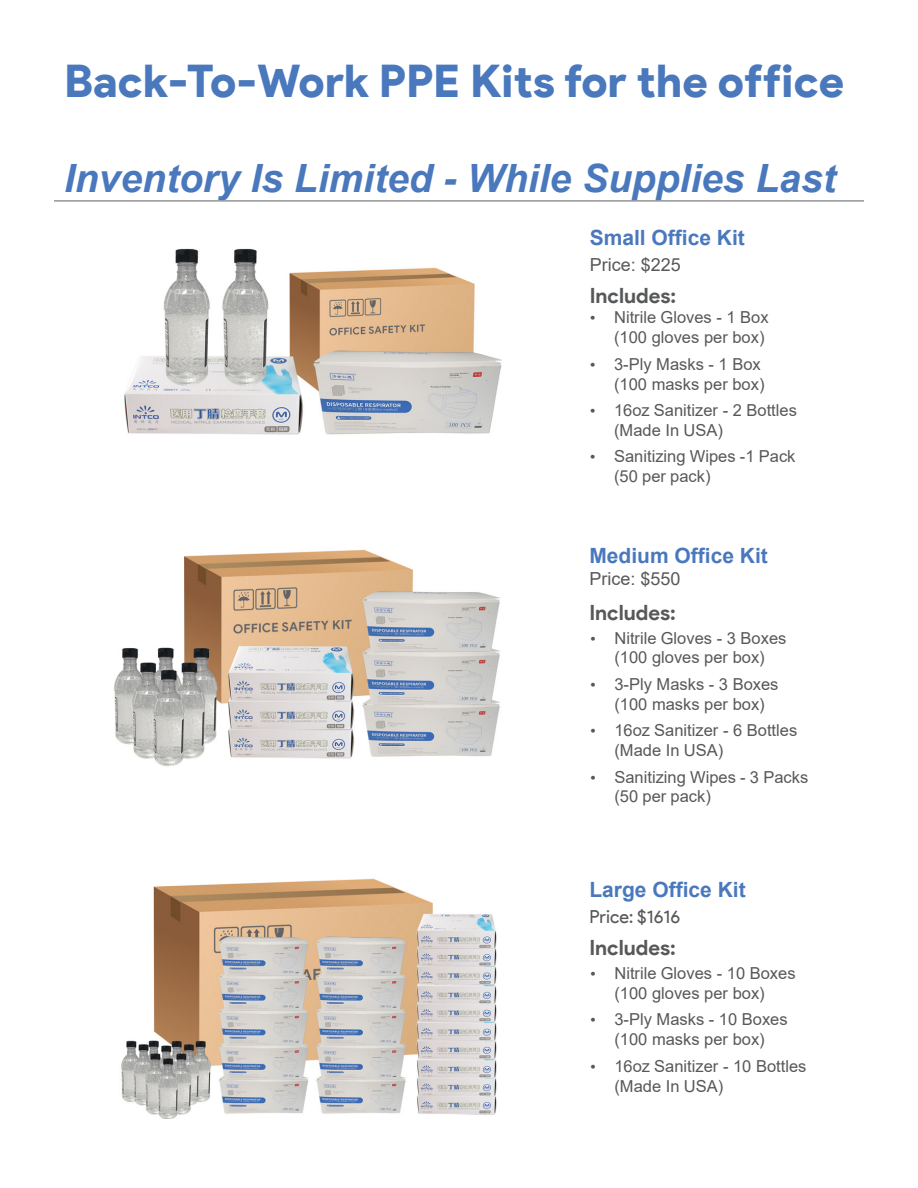
<style>
.page{position:relative;width:918px;height:1188px;background:#fff}
.page>*{position:absolute;margin:0;border:0;box-sizing:border-box;transform-origin:0 0}
.t1{font:900 45px "Product Sans";color:#4a78bd}
.t2{font:italic 700 39px "Arial";color:#4a78bd}
.t3{font:700 21px "Arial";color:#4a78bd}
.t4{font:700 21px "Product Sans";color:#57585a}
.t5{font:18px "Arial";color:#57585a}
.t6{font:18px "Product Sans";color:#57585a}
.t7{font:16.5px/19.8px "Arial";color:#57585a}
.s1{font-family:"Product Sans"}
</style>
<div class="page">
<img style="left:124px;top:248px;width:378px;height:187px">
<img style="left:114px;top:549px;width:386px;height:218px">
<img style="left:121px;top:878px;width:376px;height:240px">
<hr style="left:54px;top:200px;width:810px;height:2px;background:#939598">
<p class="t1" style="left:64px;top:54px;width:782px">Back-To-Work PPE Kits for the office</p>
<p class="t2" style="left:64px;top:152px;width:773px">Inventory Is Limited - While Supplies Last</p>
<p class="t3" style="left:590px;top:223px;width:157px">Small Office Kit</p>
<p class="t5" style="left:590px;top:252px;width:93px">Price: $225</p>
<p class="t4" style="left:590px;top:282px;width:88px">Includes:</p>
<p class="t7" style="left:589px;top:308px;width:181px;text-align:right"><span class="s1">•</span> Nitrile Gloves - 1 Box (100 gloves per box)</p>
<p class="t7" style="left:589px;top:354px;width:177px;text-align:right"><span class="s1">•</span> 3-Ply Masks - 1 Box (100 masks per box)</p>
<p class="t7" style="left:614px;top:400px;width:184px;text-indent:-25px"><span class="s1">•</span> 16oz Sanitizer - 2 Bottles (Made In USA)</p>
<p class="t7" style="left:614px;top:447px;width:183px;text-indent:-25px"><span class="s1">•</span> Sanitizing Wipes -1 Pack (50 per pack)</p>
<p class="t3" style="left:589px;top:541px;width:180px">Medium Office Kit</p>
<p class="t5" style="left:589px;top:566px;width:93px">Price: $550</p>
<p class="t4" style="left:589px;top:600px;width:88px">Includes:</p>
<p class="t7" style="left:590px;top:628px;width:198px;text-align:center"><span class="s1">•</span> Nitrile Gloves - 3 Boxes (100 gloves per box)</p>
<p class="t7" style="left:614px;top:674px;width:166px;text-indent:-25px"><span class="s1">•</span> 3-Ply Masks - 3 Boxes (100 masks per box)</p>
<p class="t7" style="left:614px;top:720px;width:184px;text-indent:-25px"><span class="s1">•</span> 16oz Sanitizer - 6 Bottles (Made In USA)</p>
<p class="t7" style="left:614px;top:767px;width:195px;text-indent:-25px"><span class="s1">•</span> Sanitizing Wipes - 3 Packs (50 per pack)</p>
<p class="t3" style="left:589px;top:875px;width:158px">Large Office Kit</p>
<p class="t6" style="left:589px;top:905px;width:93px">Price: $1616</p>
<p class="t4" style="left:589px;top:934px;width:88px">Includes:</p>
<p class="t7" style="left:590px;top:963px;width:207px;text-align:center"><span class="s1">•</span> Nitrile Gloves - 10 Boxes (100 gloves per box)</p>
<p class="t7" style="left:590px;top:1010px;width:200px;text-align:center"><span class="s1">•</span> 3-Ply Masks - 10 Boxes (100 masks per box)</p>
<p class="t7" style="left:614px;top:1056px;width:194px;text-indent:-25px"><span class="s1">•</span> 16oz Sanitizer - 10 Bottles (Made In USA)</p>
</div>
